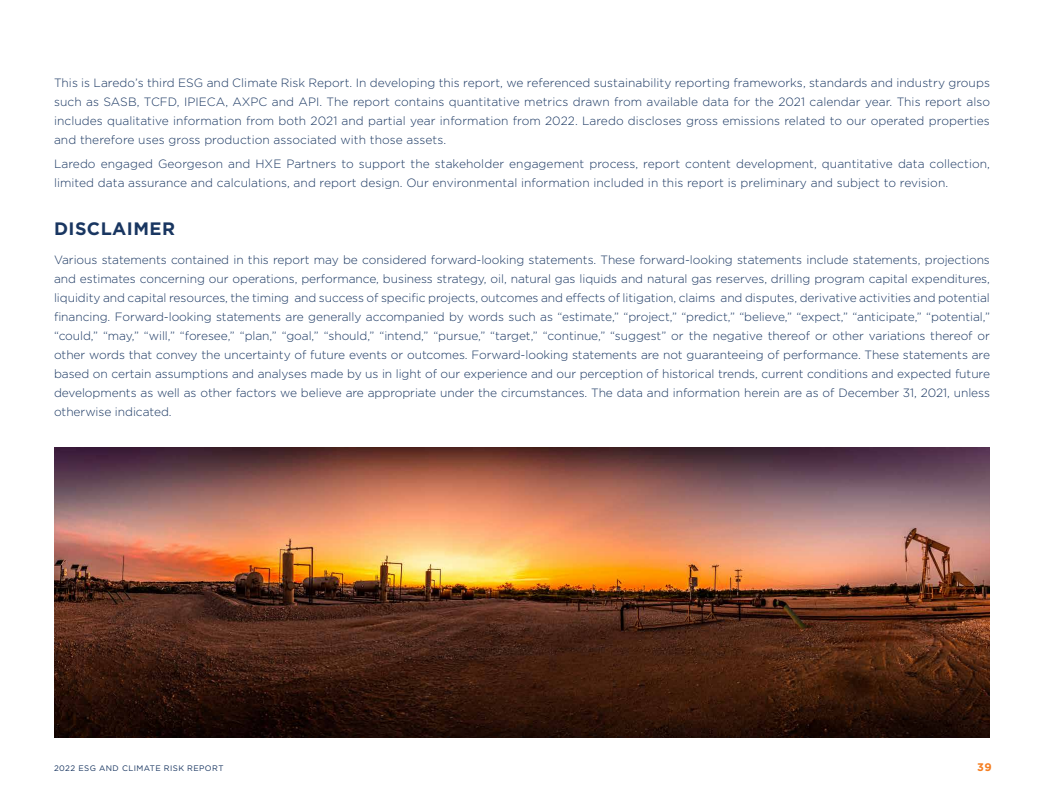
<style>
.page{position:relative;width:1044px;height:792px;background:#fff}
.page>*{position:absolute;margin:0;border:0;box-sizing:border-box;transform-origin:0 0}
.t1{font:700 18px "Gotham";letter-spacing:.025em;color:#193661}
.t2{font:300 12px/19px "Gotham";letter-spacing:.005em;color:#193661;text-align:justify}
.t3{font:700 11px "Gotham";color:#f57e21}
.t4{font:8px "Gotham";letter-spacing:.05em;color:#193661}
</style>
<div class="page">
<img style="left:54px;top:447px;width:936px;height:291px">
<p class="t2" style="left:54px;top:73px;width:938px">This is Laredo’s third ESG and Climate Risk Report. In developing this report, we referenced sustainability reporting frameworks, standards and industry groups such as SASB, TCFD, IPIECA, AXPC and API. The report contains quantitative metrics drawn from available data for the 2021 calendar year. This report also includes qualitative information from both 2021 and partial year information from 2022. Laredo discloses gross emissions related to our operated properties and therefore uses gross production associated with those assets.</p>
<p class="t2" style="left:54px;top:154px;width:938px">Laredo engaged Georgeson and HXE Partners to support the stakeholder engagement process, report content development, quantitative data collection, limited data assurance and calculations, and report design. Our environmental information included in this report is preliminary and subject to revision.</p>
<h1 class="t1" style="left:54px;top:216px;width:123px">DISCLAIMER</h1>
<p class="t2" style="left:54px;top:250px;width:938px">Various statements contained in this report may be considered forward-looking statements. These forward-looking statements include statements, projections and estimates concerning our operations, performance, business strategy, oil, natural gas liquids and natural gas reserves, drilling program capital expenditures, liquidity and capital resources, the timing and success of specific projects, outcomes and effects of litigation, claims and disputes, derivative activities and potential financing. Forward-looking statements are generally accompanied by words such as “estimate,” “project,” “predict,” “believe,” “expect,” “anticipate,” “potential,” “could,” “may,” “will,” “foresee,” “plan,” “goal,” “should,” “intend,” “pursue,” “target,” “continue,” “suggest” or the negative thereof or other variations thereof or other words that convey the uncertainty of future events or outcomes. Forward-looking statements are not guaranteeing of performance. These statements are based on certain assumptions and analyses made by us in light of our experience and our perception of historical trends, current conditions and expected future developments as well as other factors we believe are appropriate under the circumstances. The data and information herein are as of December 31, 2021, unless otherwise indicated.</p>
<p class="t4" style="left:54px;top:763px;width:171px">2022 ESG AND CLIMATE RISK REPORT</p>
<p class="t3" style="left:977px;top:760px;width:16px">39</p>
</div>
